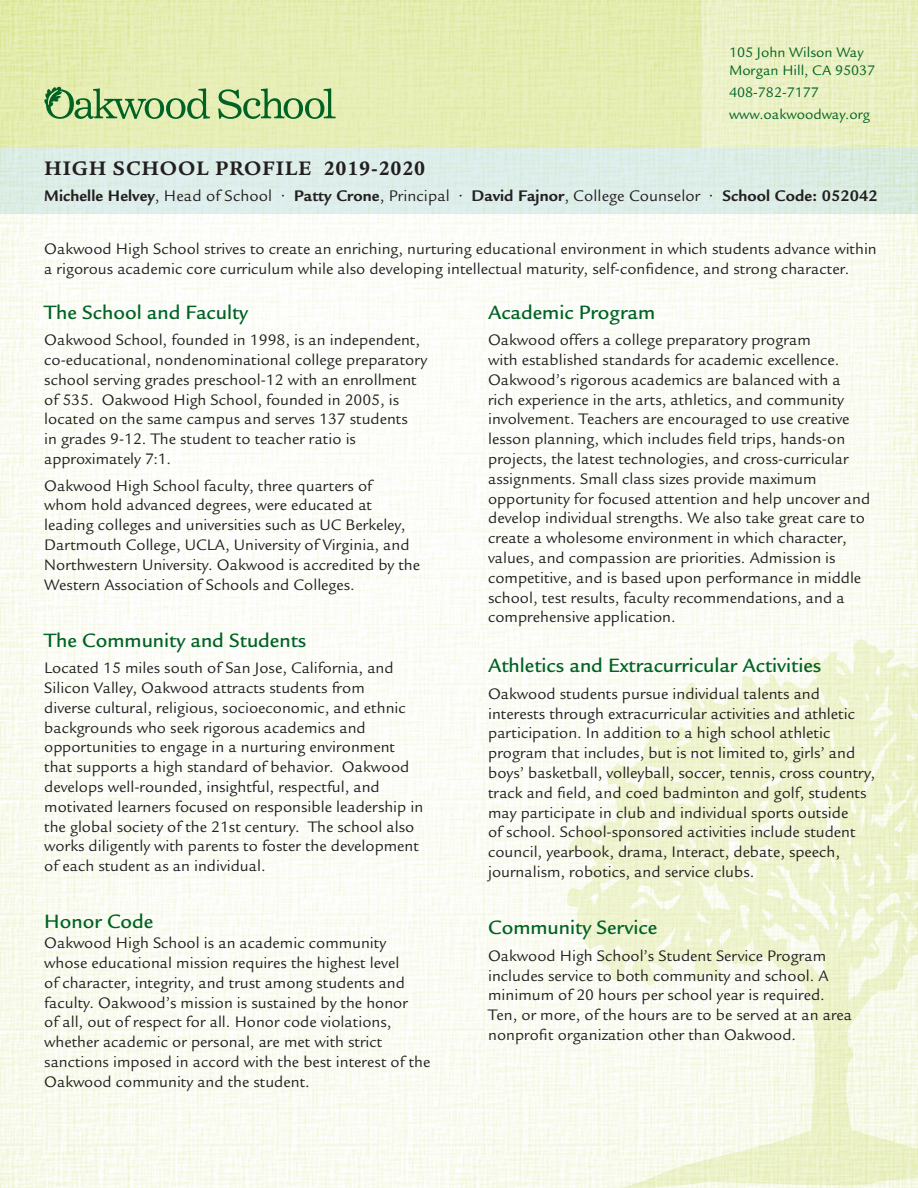
<style>
.page{position:relative;width:918px;height:1188px;background:#fff}
.page>*{position:absolute;margin:0;border:0;box-sizing:border-box;transform-origin:0 0}
.t1{font:700 21.15px "Legacy Serif Std";letter-spacing:.04em;color:#231f20}
.t2{font:500 21px "Legacy Sans Std";color:#006224}
.t3{font:700 16.65px "Legacy Sans Std";letter-spacing:.005em;color:#231f20}
.t4{font:16.5px/19.8px "Legacy Sans Std";color:#231f20}
.t5{font:15px/18px "Legacy Sans Std";color:#006224}
.s1{font-weight:400}
</style>
<div class="page">
<img style="left:0;top:0;width:918px;height:1188px">
<svg style="left:566px;top:636px;width:352px;height:552px"></svg>
<svg style="left:44px;top:86px;width:166px;height:33px;background:#a6c68c"></svg>
<svg style="left:218px;top:88px;width:118px;height:31px;background:#a5c68c"></svg>
<p class="t5" style="left:729px;top:43px;width:148px">105 John Wilson Way<br>Morgan Hill, CA 95037</p>
<p class="t5" style="left:729px;top:81px;width:143px;line-height:22.4px">408-782-7177 www.oakwoodway.org</p>
<p class="t1" style="left:44px;top:156px;width:382px">HIGH SCHOOL PROFILE 2019-2020</p>
<p class="t3" style="left:44px;top:186px;width:835px">Michelle Helvey<span class="s1">, Head of School •</span> Patty Crone<span class="s1">, Principal •</span> David Fajnor<span class="s1">, College Counselor •</span> School Code: 052042</p>
<p class="t4" style="left:44px;top:239px;width:834px">Oakwood High School strives to create an enriching, nurturing educational environment in which students advance within a rigorous academic core curriculum while also developing intellectual maturity, self-confidence, and strong character.</p>
<p class="t2" style="left:44px;top:300px;width:205px">The School and Faculty</p>
<p class="t4" style="left:44px;top:330px;width:384px">Oakwood School, founded in 1998, is an independent, co-educational, nondenominational college preparatory school serving grades preschool-12 with an enrollment of 535. Oakwood High School, founded in 2005, is located on the same campus and serves 137 students<br>in grades 9-12. The student to teacher ratio is approximately 7:1.</p>
<p class="t4" style="left:44px;top:476px;width:377px">Oakwood High School faculty, three quarters of<br>whom hold advanced degrees, were educated at leading colleges and universities such as UC Berkeley, Dartmouth College, UCLA, University of Virginia, and Northwestern University. Oakwood is accredited by the Western Association of Schools and Colleges.</p>
<p class="t2" style="left:44px;top:628px;width:264px">The Community and Students</p>
<p class="t4" style="left:44px;top:658px;width:381px">Located 15 miles south of San Jose, California, and Silicon Valley, Oakwood attracts students from<br>diverse cultural, religious, socioeconomic, and ethnic backgrounds who seek rigorous academics and opportunities to engage in a nurturing environment that supports a high standard of behavior. Oakwood develops well-rounded, insightful, respectful, and motivated learners focused on responsible leadership in the global society of the 21st century. The school also works diligently with parents to foster the development of each student as an individual.</p>
<p class="t2" style="left:44px;top:910px;width:111px">Honor Code</p>
<p class="t4" style="left:44px;top:933px;width:388px">Oakwood High School is an academic community whose educational mission requires the highest level<br>of character, integrity, and trust among students and faculty. Oakwood’s mission is sustained by the honor<br>of all, out of respect for all. Honor code violations, whether academic or personal, are met with strict sanctions imposed in accord with the best interest of the Oakwood community and the student.</p>
<p class="t2" style="left:488px;top:300px;width:168px">Academic Program</p>
<p class="t4" style="left:488px;top:330px;width:384px">Oakwood offers a college preparatory program<br>with established standards for academic excellence.<br>Oakwood’s rigorous academics are balanced with a rich experience in the arts, athletics, and community involvement. Teachers are encouraged to use creative lesson planning, which includes field trips, hands-on projects, the latest technologies, and cross-curricular assignments. Small class sizes provide maximum opportunity for focused attention and help uncover and develop individual strengths. We also take great care to create a wholesome environment in which character, values, and compassion are priorities. Admission is competitive, and is based upon performance in middle school, test results, faculty recommendations, and a comprehensive application.</p>
<p class="t2" style="left:488px;top:654px;width:335px">Athletics and Extracurricular Activities</p>
<p class="t4" style="left:488px;top:684px;width:388px">Oakwood students pursue individual talents and interests through extracurricular activities and athletic participation. In addition to a high school athletic program that includes, but is not limited to, girls’ and boys’ basketball, volleyball, soccer, tennis, cross country, track and field, and coed badminton and golf, students may participate in club and individual sports outside<br>of school. School-sponsored activities include student council, yearbook, drama, Interact, debate, speech, journalism, robotics, and service clubs.</p>
<p class="t2" style="left:488px;top:916px;width:171px">Community Service</p>
<p class="t4" style="left:488px;top:946px;width:366px">Oakwood High School’s Student Service Program includes service to both community and school. A minimum of 20 hours per school year is required.<br>Ten, or more, of the hours are to be served at an area nonprofit organization other than Oakwood.</p>
</div>
